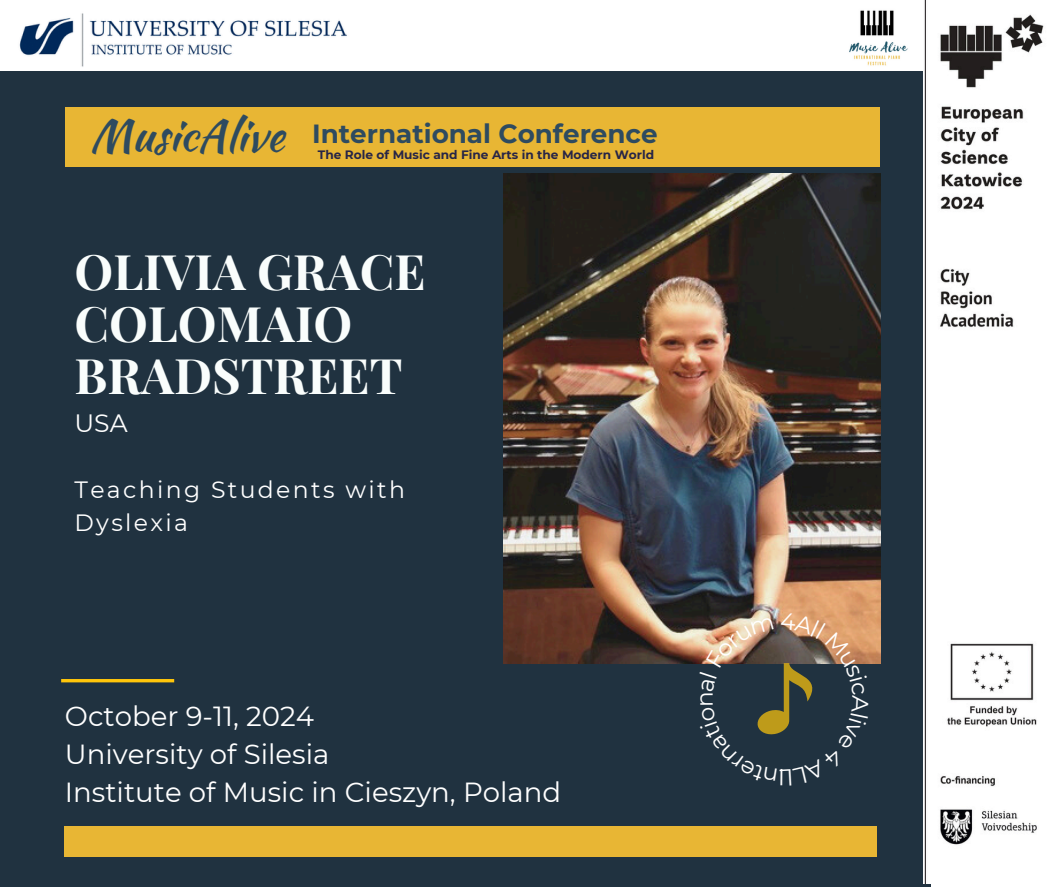
<style>
.page{position:relative;width:1058px;height:887px;background:#fff}
.page>*{position:absolute;margin:0;border:0;box-sizing:border-box;transform-origin:0 0}
.t1{font:700 49.05px/51.8px "Playfair Display";color:#f9fdfc}
.t2{font:27.6px/38.2px "Montserrat";color:#fff}
.t3{font:700 26.25px "Montserrat";color:#2e4b60}
.t4{font:25.05px "Montserrat";color:#fff}
.t5{font:23.55px/32.7px "Montserrat";letter-spacing:.1em;color:#fff}
.t6{font:23.25px "Montserrat";color:#fff}
.t7{font:700 12.15px "Montserrat";color:#272547}
.s1{font-family:"Kaushan Script";font-weight:400;font-size:44.1px}
</style>
<div class="page">
<div style="left:0;top:71px;width:931px;height:815px;background:#203240"></div>
<div style="left:65px;top:107px;width:814px;height:60px;background:#e8b634"></div>
<img style="left:503px;top:174px;width:377px;height:489px">
<hr style="left:61px;top:679px;width:113px;height:3px;background:#ffc60b">
<div style="left:65px;top:826px;width:812px;height:30px;background:#e8b634"></div>
<img style="left:849px;top:10px;width:59px;height:56px">
<img style="left:19px;top:13px;width:328px;height:54px">
<img style="left:923px;top:0;width:121px;height:883px">
<svg style="left:699px;top:613px;width:170px;height:122px"></svg>
<p class="t3" style="left:90px;top:118px;width:569px"><span class="s1">MusicAlive</span> International Conference</p>
<p class="t7" style="left:318px;top:148px;width:338px">The Role of Music and Fine Arts in the Modern World</p>
<p class="t1" style="left:74px;top:244px;width:352px">OLIVIA GRACE<br>COLOMAIO<br>BRADSTREET</p>
<p class="t4" style="left:74px;top:407px;width:55px">USA</p>
<p class="t5" style="left:74px;top:473px;width:332px">Teaching Students with<br>Dyslexia</p>
<p class="t2" style="left:65px;top:696px;width:498px">October 9-11, 2024<br>University of Silesia<br>Institute of Music in Cieszyn, Poland</p>
<p class="t6" style="left:690px;top:707px;width:17px;rotate:-90deg">n</p>
</div>
